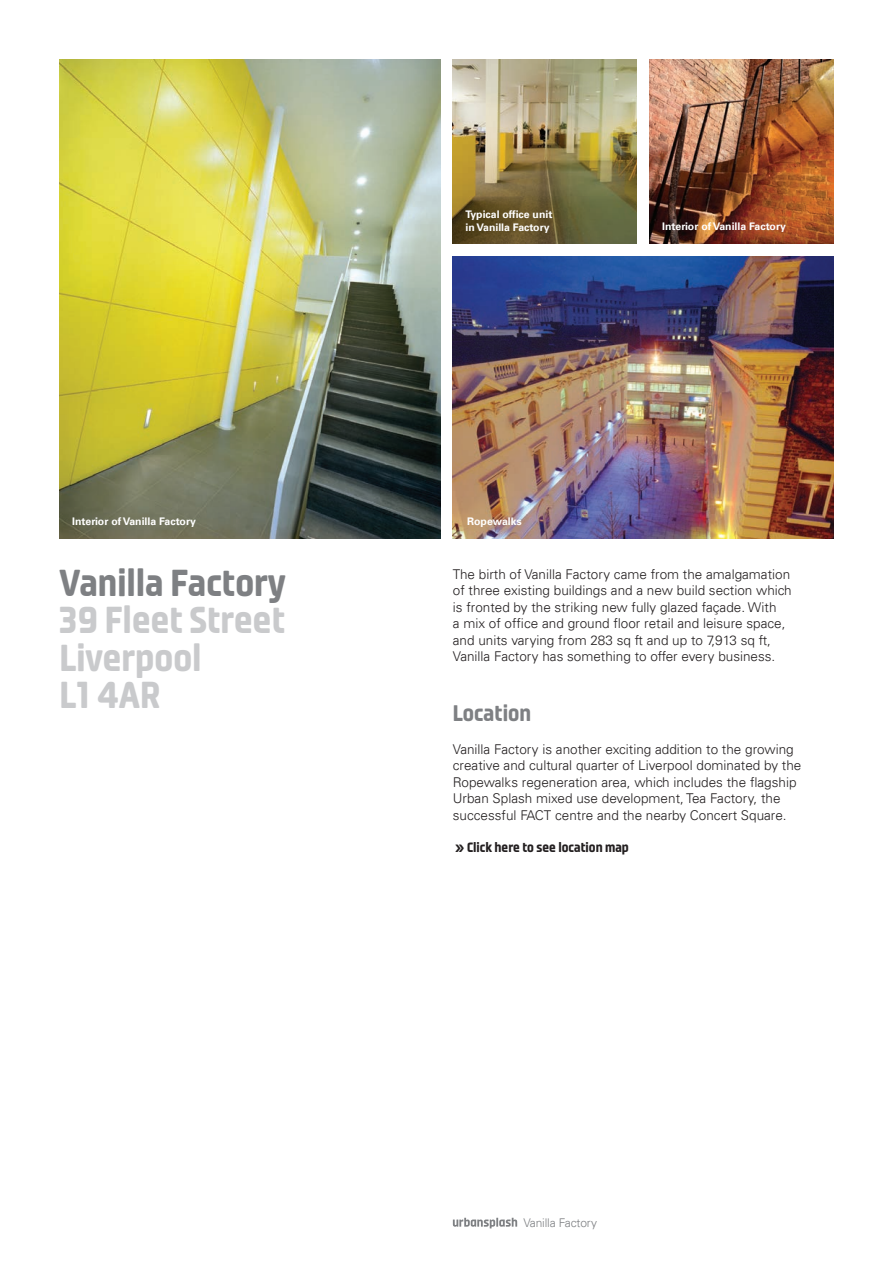
<style>
.page{position:relative;width:893px;height:1263px;background:#fff}
.page>*{position:absolute;margin:0;border:0;box-sizing:border-box;transform-origin:0 0}
.t1{font:700 37.5px "Urban Splash";color:#c9cacc}
.t2{font:700 37.5px "Urban Splash";color:#7e8083}
.t3{font:700 22.5px "Urban Splash";color:#7e8083}
.t4{font:300 13.5px/16.5px "Univers LT";color:#231f20}
.t5{font:700 13.5px "Urban Splash";color:#231f20}
.t6{font:300 12px "Univers LT";letter-spacing:-.015em;color:#7e8083}
.t7{font:700 10.5px/12.6px "Univers LT";color:#fff}
</style>
<div class="page">
<img style="left:60px;top:60px;width:380px;height:478px">
<img style="left:453px;top:256px;width:380px;height:282px">
<img style="left:453px;top:60px;width:184px;height:183px">
<img style="left:649px;top:60px;width:184px;height:183px">
<svg style="left:453px;top:1218px;width:64px;height:10px"></svg>
<p class="t7" style="left:72px;top:515px;width:125px">Interior of Vanilla Factory</p>
<p class="t2" style="left:60px;top:561px;width:228px">Vanilla Factory</p>
<p class="t1" style="left:60px;top:598px;width:227px">39 Fleet Street</p>
<p class="t1" style="left:60px;top:636px;width:144px">Liverpool</p>
<p class="t1" style="left:60px;top:673px;width:102px">L1 4AR</p>
<p class="t7" style="left:466px;top:208px;width:88px">Typical office unit in Vanilla Factory</p>
<p class="t7" style="left:662px;top:220px;width:125px">Interior of Vanilla Factory</p>
<p class="t7" style="left:467px;top:515px;width:56px">Ropewalks</p>
<p class="t4" style="left:453px;top:566px;width:340px">The birth of Vanilla Factory came from the amalgamation of three existing buildings and a new build section which is fronted by the striking new fully glazed façade. With<br>a mix of office and ground floor retail and leisure space, and units varying from 283 sq ft and up to 7,913 sq ft, Vanilla Factory has something to offer every business.</p>
<p class="t3" style="left:453px;top:700px;width:80px">Location</p>
<p class="t4" style="left:453px;top:740px;width:350px">Vanilla Factory is another exciting addition to the growing creative and cultural quarter of Liverpool dominated by the Ropewalks regeneration area, which includes the flagship Urban Splash mixed use development, Tea Factory, the successful FACT centre and the nearby Concert Square.</p>
<p class="t5" style="left:455px;top:839px;width:175px">» Click here to see location map</p>
<p class="t6" style="left:523px;top:1215px;width:75px">Vanilla Factory</p>
</div>
